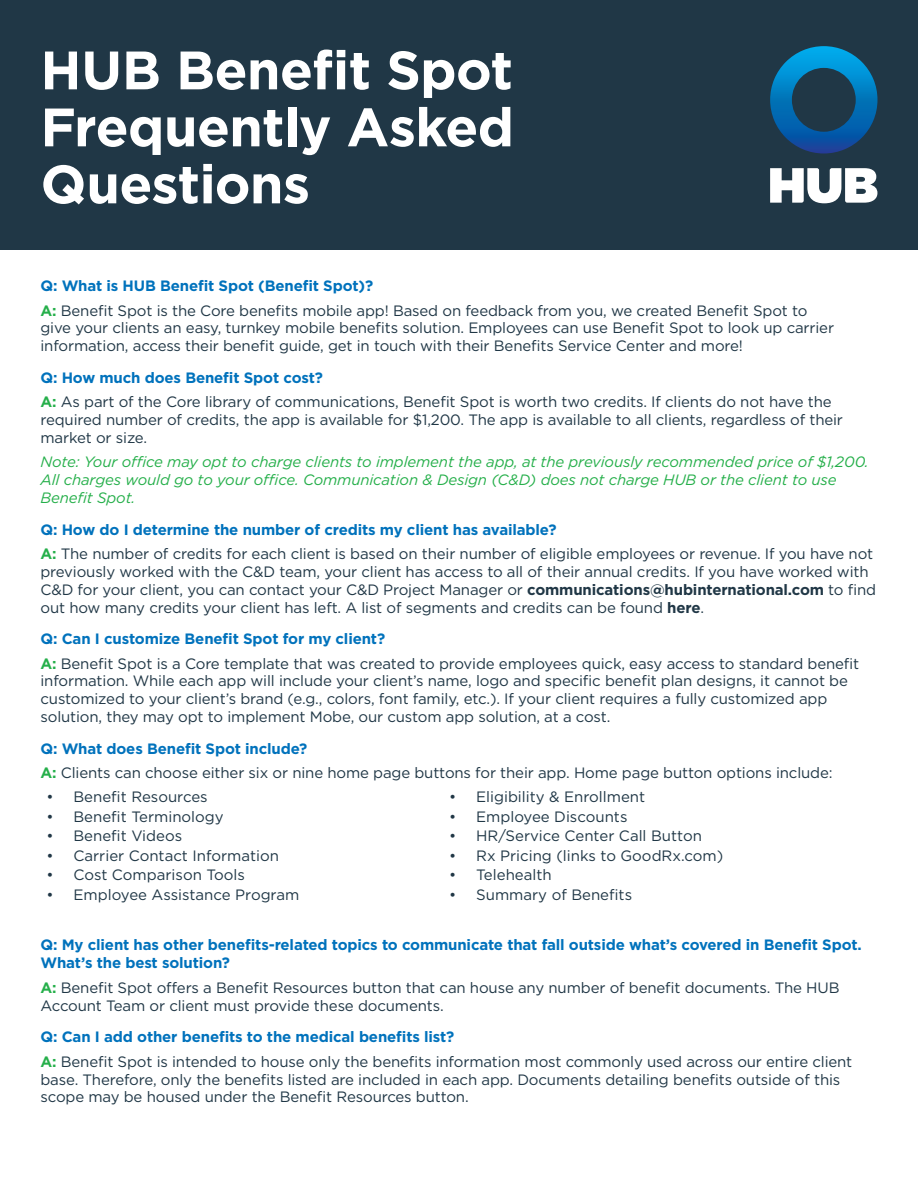
<style>
.page{position:relative;width:918px;height:1188px;background:#fff}
.page>*{position:absolute;margin:0;border:0;box-sizing:border-box;transform-origin:0 0}
.t1{font:700 54px/57px "Gotham";letter-spacing:-.015em;color:#fff;text-align:justify}
.t2{font:15px/17.9px "Gotham";letter-spacing:-.01em;color:#203746}
.t3{font:700 15px/17.9px "Gotham";letter-spacing:-.01em;color:#0072bc}
.t4{font:italic 15px/17.9px "Gotham";letter-spacing:-.01em;color:#25af4a}
.s1{font-weight:700;color:#25af4a}
.s2{font-weight:700}
</style>
<div class="page">
<div style="left:0;top:0;width:918px;height:249px;background:#203746"></div>
<svg style="left:770px;top:168px;width:107px;height:35px"></svg>
<svg style="left:770px;top:46px;width:108px;height:108px"></svg>
<p class="t1" style="left:40px;top:41px;width:475px">HUB Benefit Spot Frequently Asked Questions</p>
<p class="t3" style="left:40px;top:277px;width:334px">Q: What is HUB Benefit Spot (Benefit Spot)?</p>
<p class="t2" style="left:40px;top:301px;width:795px"><span class="s1">A:</span> Benefit Spot is the Core benefits mobile app! Based on feedback from you, we created Benefit Spot to give your clients an easy, turnkey mobile benefits solution. Employees can use Benefit Spot to look up carrier information, access their benefit guide, get in touch with their Benefits Service Center and more!</p>
<p class="t3" style="left:40px;top:368px;width:284px">Q: How much does Benefit Spot cost?</p>
<p class="t2" style="left:40px;top:393px;width:804px"><span class="s1">A:</span> As part of the Core library of communications, Benefit Spot is worth two credits. If clients do not have the required number of credits, the app is available for $1,200. The app is available to all clients, regardless of their market or size.</p>
<p class="t4" style="left:40px;top:453px;width:830px">Note: Your office may opt to charge clients to implement the app, at the previously recommended price of $1,200.<br>All charges would go to your office. Communication &amp; Design (C&amp;D) does not charge HUB or the client to use<br>Benefit Spot.</p>
<p class="t3" style="left:40px;top:520px;width:518px">Q: How do I determine the number of credits my client has available?</p>
<p class="t2" style="left:40px;top:545px;width:837px"><span class="s1">A:</span> The number of credits for each client is based on their number of eligible employees or revenue. If you have not previously worked with the C&amp;D team, your client has access to all of their annual credits. If you have worked with C&amp;D for your client, you can contact your C&amp;D Project Manager or <span class="s2">communications@hubinternational.com</span> to find out how many credits your client has left. A list of segments and credits can be found <span class="s2">here</span>.</p>
<p class="t3" style="left:40px;top:630px;width:346px">Q: Can I customize Benefit Spot for my client?</p>
<p class="t2" style="left:40px;top:654px;width:820px"><span class="s1">A:</span> Benefit Spot is a Core template that was created to provide employees quick, easy access to standard benefit information. While each app will include your client’s name, logo and specific benefit plan designs, it cannot be customized to your client’s brand (e.g., colors, font family, etc.). If your client requires a fully customized app solution, they may opt to implement Mobe, our custom app solution, at a cost.</p>
<p class="t3" style="left:40px;top:739px;width:268px">Q: What does Benefit Spot include?</p>
<p class="t2" style="left:40px;top:764px;width:794px"><span class="s1">A:</span> Clients can choose either six or nine home page buttons for their app. Home page button options include:</p>
<p class="t2" style="left:46px;top:788px;width:163px">• Benefit Resources</p>
<p class="t2" style="left:46px;top:807px;width:179px">• Benefit Terminology</p>
<p class="t2" style="left:46px;top:827px;width:137px">• Benefit Videos</p>
<p class="t2" style="left:46px;top:846px;width:234px">• Carrier Contact Information</p>
<p class="t2" style="left:46px;top:866px;width:200px">• Cost Comparison Tools</p>
<p class="t2" style="left:46px;top:885px;width:254px">• Employee Assistance Program</p>
<p class="t2" style="left:449px;top:788px;width:198px">• Eligibility &amp; Enrollment</p>
<p class="t2" style="left:449px;top:807px;width:180px">• Employee Discounts</p>
<p class="t2" style="left:449px;top:827px;width:254px">• HR/Service Center Call Button</p>
<p class="t2" style="left:449px;top:846px;width:276px">• Rx Pricing (links to GoodRx.com)</p>
<p class="t2" style="left:449px;top:866px;width:104px">• Telehealth</p>
<p class="t2" style="left:449px;top:885px;width:185px">• Summary of Benefits</p>
<p class="t3" style="left:40px;top:936px;width:823px">Q: My client has other benefits-related topics to communicate that fall outside what’s covered in Benefit Spot.<br>What’s the best solution?</p>
<p class="t2" style="left:40px;top:978px;width:801px"><span class="s1">A:</span> Benefit Spot offers a Benefit Resources button that can house any number of benefit documents. The HUB<br>Account Team or client must provide these documents.</p>
<p class="t3" style="left:40px;top:1028px;width:415px">Q: Can I add other benefits to the medical benefits list?</p>
<p class="t2" style="left:40px;top:1052px;width:813px"><span class="s1">A:</span> Benefit Spot is intended to house only the benefits information most commonly used across our entire client base. Therefore, only the benefits listed are included in each app. Documents detailing benefits outside of this scope may be housed under the Benefit Resources button.</p>
</div>
